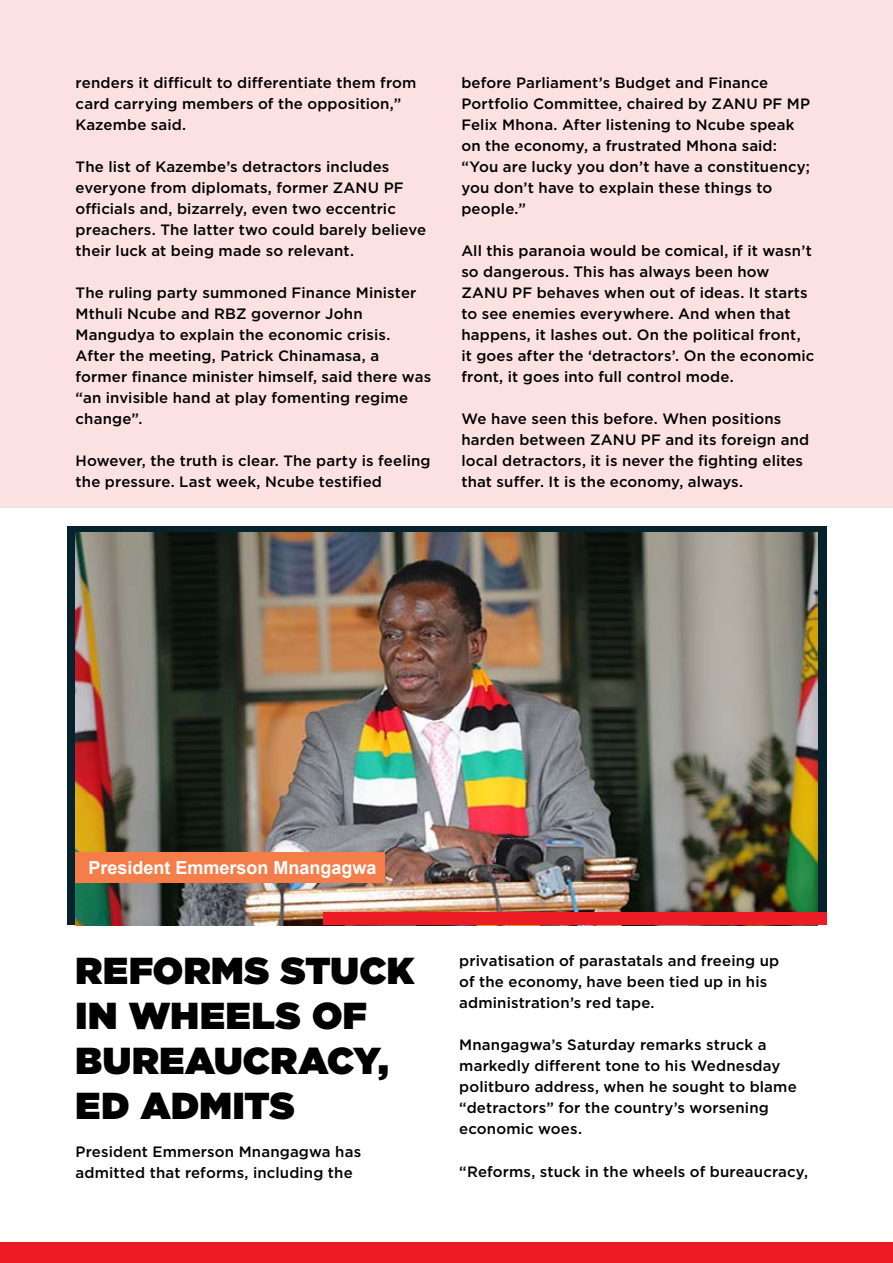
<style>
.page{position:relative;width:893px;height:1263px;background:#fff}
.page>*{position:absolute;margin:0;border:0;box-sizing:border-box;transform-origin:0 0}
.t1{font:900 37.5px/45px "Gotham";letter-spacing:.01em;color:#000}
.t2{font:700 18px "Arial";color:#fff}
.t3{font:500 15px/21px "Gotham";letter-spacing:.01em;color:#000}
</style>
<div class="page">
<div style="left:67px;top:526px;width:760px;height:399px;background:#06222c"></div>
<div style="left:0;top:0;width:893px;height:507px;background:#fce1e2"></div>
<img style="left:76px;top:532px;width:741px;height:393px">
<div style="left:76px;top:852px;width:309px;height:31px;background:#f47d4a"></div>
<div style="left:323px;top:912px;width:504px;height:13px;background:#ed1c24"></div>
<div style="left:0;top:1242px;width:893px;height:21px;background:#ed1c24"></div>
<p class="t3" style="left:76px;top:72px;width:342px">renders it difficult to differentiate them from card carrying members of the opposition,”<br>Kazembe said.</p>
<p class="t3" style="left:76px;top:156px;width:352px">The list of Kazembe’s detractors includes everyone from diplomats, former ZANU PF officials and, bizarrely, even two eccentric preachers. The latter two could barely believe their luck at being made so relevant.</p>
<p class="t3" style="left:76px;top:282px;width:357px">The ruling party summoned Finance Minister Mthuli Ncube and RBZ governor John Mangudya to explain the economic crisis.<br>After the meeting, Patrick Chinamasa, a former finance minister himself, said there was “an invisible hand at play fomenting regime change”.</p>
<p class="t3" style="left:76px;top:450px;width:356px">However, the truth is clear. The party is feeling the pressure. Last week, Ncube testified</p>
<p class="t3" style="left:461px;top:72px;width:350px">before Parliament’s Budget and Finance Portfolio Committee, chaired by ZANU PF MP Felix Mhona. After listening to Ncube speak on the economy, a frustrated Mhona said: “You are lucky you don’t have a constituency; you don’t have to explain these things to people.”</p>
<p class="t3" style="left:461px;top:240px;width:354px">All this paranoia would be comical, if it wasn’t so dangerous. This has always been how ZANU PF behaves when out of ideas. It starts to see enemies everywhere. And when that happens, it lashes out. On the political front, it goes after the ‘detractors’. On the economic front, it goes into full control mode.</p>
<p class="t3" style="left:461px;top:408px;width:349px">We have seen this before. When positions harden between ZANU PF and its foreign and local detractors, it is never the fighting elites that suffer. It is the economy, always.</p>
<p class="t2" style="left:88px;top:855px;width:290px">President Emmerson Mnangagwa</p>
<h1 class="t1" style="left:76px;top:947px;width:340px">REFORMS STUCK<br>IN WHEELS OF<br>BUREAUCRACY,<br>ED ADMITS</h1>
<p class="t3" style="left:76px;top:1141px;width:287px">President Emmerson Mnangagwa has admitted that reforms, including the</p>
<p class="t3" style="left:459px;top:950px;width:322px">privatisation of parastatals and freeing up of the economy, have been tied up in his administration’s red tape.</p>
<p class="t3" style="left:459px;top:1034px;width:339px">Mnangagwa’s Saturday remarks struck a markedly different tone to his Wednesday politburo address, when he sought to blame “detractors” for the country’s worsening economic woes.</p>
<p class="t3" style="left:459px;top:1160px;width:350px">“Reforms, stuck in the wheels of bureaucracy,</p>
</div>
